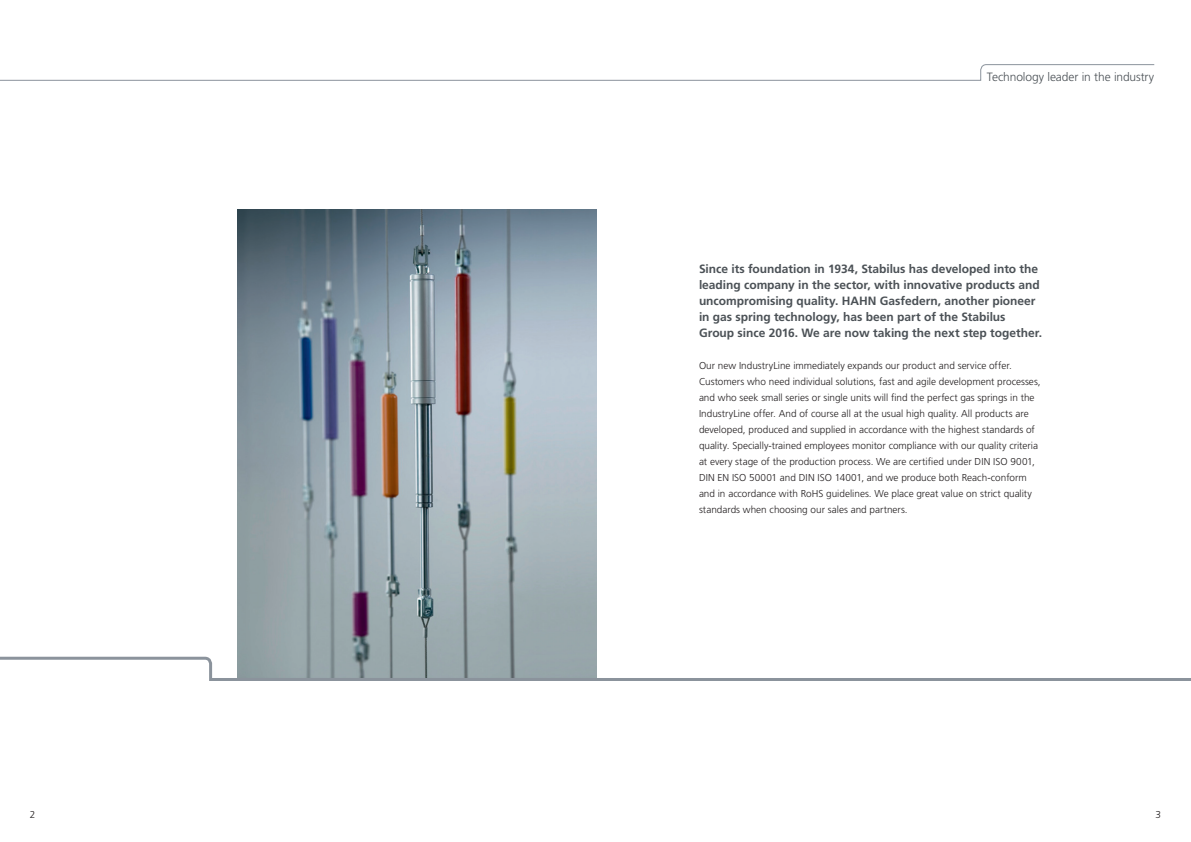
<style>
.page{position:relative;width:1191px;height:842px;background:#fff}
.page>*{position:absolute;margin:0;border:0;box-sizing:border-box;transform-origin:0 0}
.Stabilus_Copy_Intro{font:700 12px/16px "Frutiger LT Std";letter-spacing:-.005em;color:#4b5156}
.Stabilus_Kapitel_lin{font:300 12px "Frutiger LT Std";letter-spacing:-.01em;color:#4b5156}
.Stabilus_Copy_1{font:300 10px/16px "Frutiger LT Std";color:#231f20}
</style>
<div class="page">
<img style="left:238px;top:210px;width:358px;height:445px">
<svg style="left:0;top:655px;width:1191px;height:26px"></svg>
<svg style="left:0;top:64px;width:1155px;height:17px"></svg>
<p class="Stabilus_Kapitel_lin" style="left:987px;top:70px;width:169px">Technology leader in the industry</p>
<p class="Stabilus_Copy_Intro" style="left:699px;top:261px;width:344px">Since its foundation in 1934, Stabilus has developed into the leading company in the sector, with innovative products and uncompromising quality. HAHN Gasfedern, another pioneer in gas spring technology, has been part of the Stabilus Group since 2016. We are now taking the next step together.</p>
<p class="Stabilus_Copy_1" style="left:699px;top:357px;width:343px">Our new IndustryLine immediately expands our product and service offer.<br>Customers who need individual solutions, fast and agile development processes, and who seek small series or single units will find the perfect gas springs in the IndustryLine offer. And of course all at the usual high quality. All products are developed, produced and supplied in accordance with the highest standards of quality. Specially-trained employees monitor compliance with our quality criteria at every stage of the production process. We are certified under DIN ISO 9001, DIN EN ISO 50001 and DIN ISO 14001, and we produce both Reach-conform and in accordance with RoHS guidelines. We place great value on strict quality standards when choosing our sales and partners.</p>
<p class="Stabilus_Copy_1" style="left:30px;top:807px;width:7px">2</p>
<p class="Stabilus_Copy_1" style="left:1155px;top:807px;width:7px">3</p>
</div>
